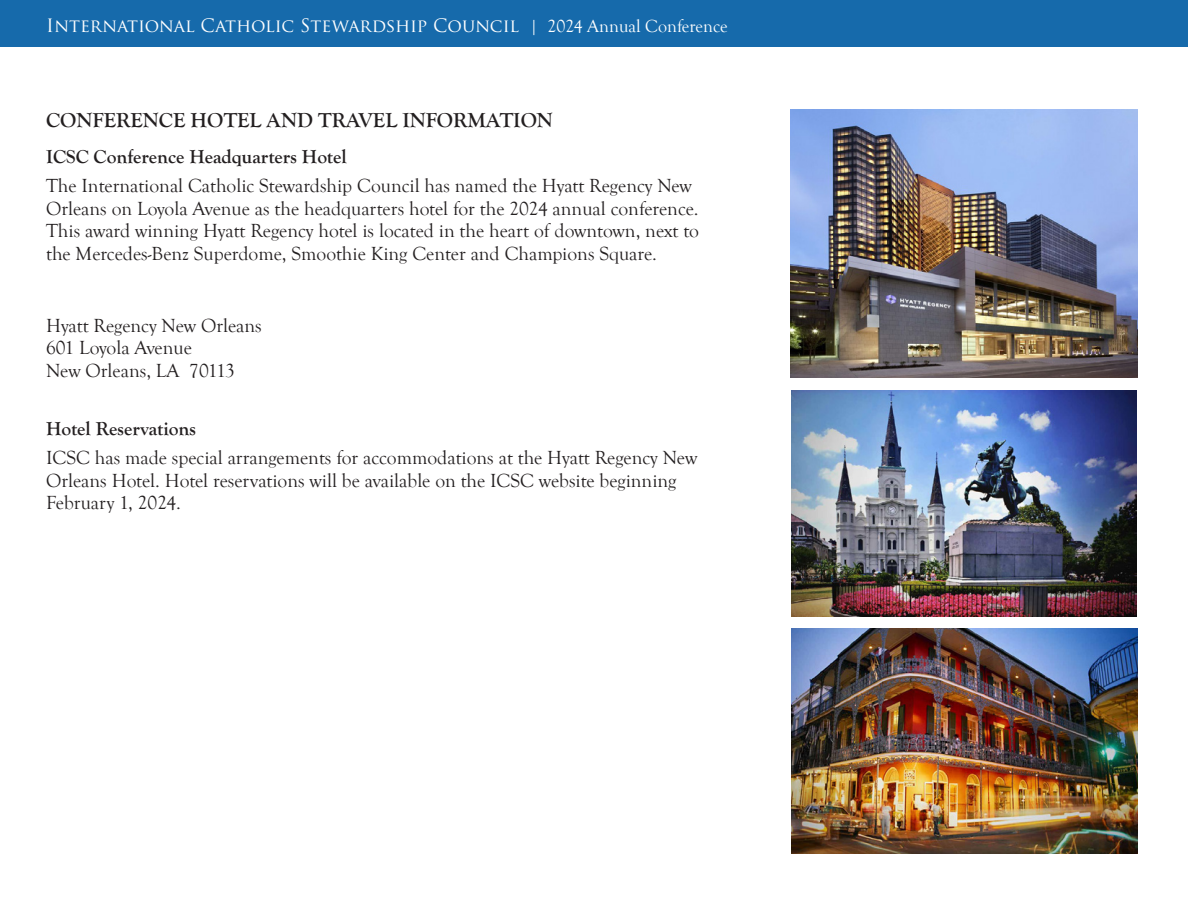
<style>
.page{position:relative;width:1188px;height:918px;background:#fff}
.page>*{position:absolute;margin:0;border:0;box-sizing:border-box;transform-origin:0 0}
.No_Spacing{font:700 21px "Goudy Old Style T";color:#231f20}
.No_Spacing-2{font:19.5px/22.5px "Goudy Old Style T";color:#231f20}
.No_Spacing-3{font:700 19.5px "Goudy Old Style T";color:#231f20}
.t1{font:18px "Trajan Pro";color:#fff}
.s1{font-family:"Goudy Old Style T"}
</style>
<div class="page">
<div style="left:0;top:0;width:1188px;height:46px;background:#166aab"></div>
<img style="left:790px;top:110px;width:348px;height:268px">
<img style="left:791px;top:390px;width:345px;height:226px">
<img style="left:791px;top:629px;width:347px;height:225px">
<p class="t1" style="left:46px;top:14px;width:683px">International Catholic Stewardship Council <span class="s1">| 2024 Annual Conference</span></p>
<p class="No_Spacing" style="left:46px;top:108px;width:508px">CONFERENCE HOTEL AND TRAVEL INFORMATION</p>
<p class="No_Spacing-3" style="left:46px;top:145px;width:302px">ICSC Conference Headquarters Hotel</p>
<p class="No_Spacing-2" style="left:46px;top:175px;width:654px">The International Catholic Stewardship Council has named the Hyatt Regency New Orleans on Loyola Avenue as the headquarters hotel for the 2024 annual conference.<br>This award winning Hyatt Regency hotel is located in the heart of downtown, next to the Mercedes-Benz Superdome, Smoothie King Center and Champions Square.</p>
<p class="No_Spacing-2" style="left:46px;top:314px;width:217px">Hyatt Regency New Orleans<br>601 Loyola Avenue<br>New Orleans, LA 70113</p>
<p class="No_Spacing-3" style="left:46px;top:418px;width:151px">Hotel Reservations</p>
<p class="No_Spacing-2" style="left:46px;top:447px;width:653px">ICSC has made special arrangements for accommodations at the Hyatt Regency New<br>Orleans Hotel. Hotel reservations will be available on the ICSC website beginning<br>February 1, 2024.</p>
</div>
